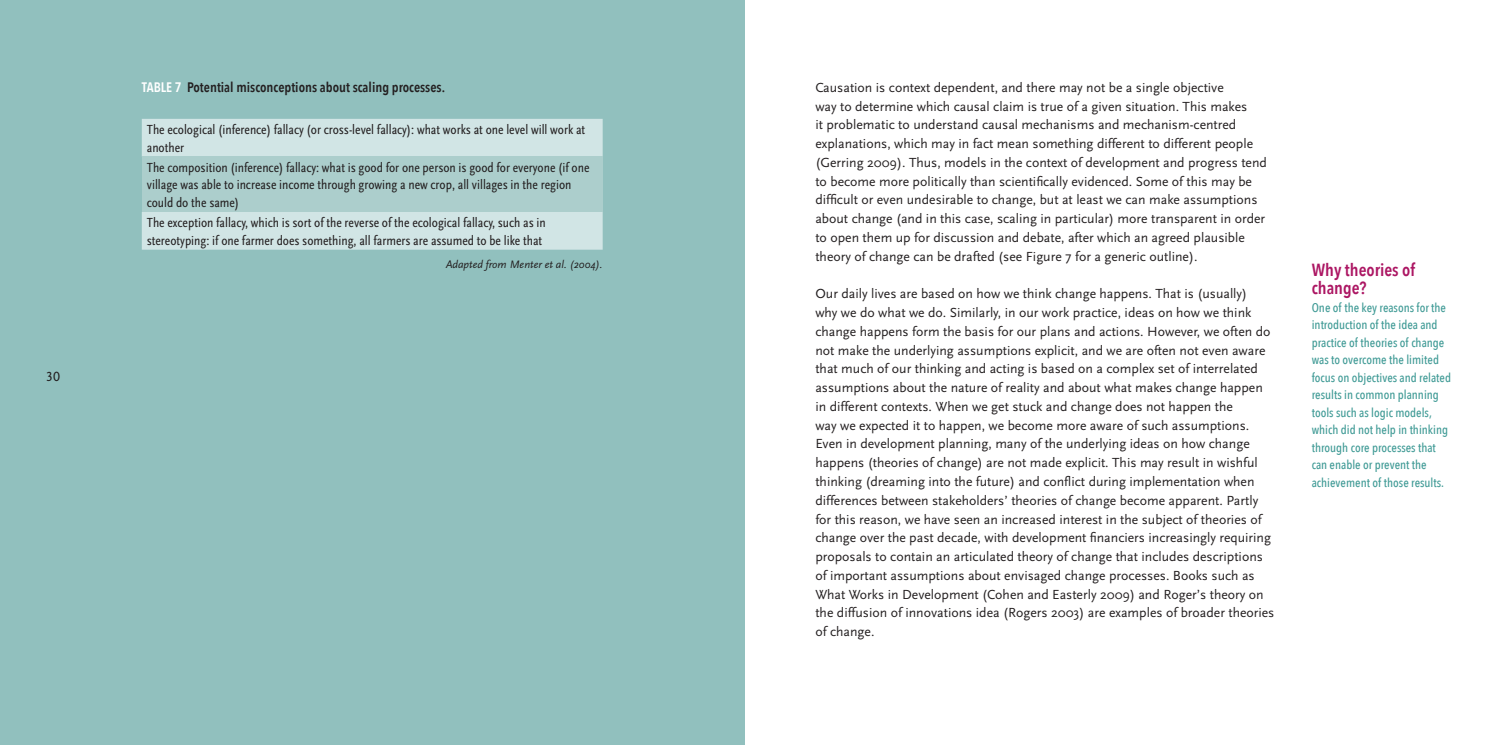
<style>
.page{position:relative;width:1489px;height:745px;background:#fff}
.page>*{position:absolute;margin:0;border:0;box-sizing:border-box;transform-origin:0 0}
.sidebar_kop{font:600 17.5px/18.8px "Avenir Next Condensed";color:#ac1663}
.platte_tekst{font:13.75px/18.8px "Scala Sans";color:#231f20}
.kader_plat{font:13.75px/17.5px "Scala Sans Regular Con";color:#231f20}
.Figuur{font:600 13.75px "Avenir Next Condensed";color:#231f20}
.t1{font:13.75px "Scala Sans LF Caps";color:#231f20}
.kader_plat-2{font:13.75px "Scala Sans LF";color:#231f20}
.sidebar_plat{font:500 12.5px/17.5px "Avenir Next Condensed";color:#3f9a95}
.t2{font:italic 11.25px "Scala Sans";color:#231f20}
.s1{color:#fff}
</style>
<div class="page">
<div style="left:0;top:0;width:744px;height:744px;background:#91c0be"></div>
<div style="left:142px;top:119px;width:460px;height:130px;background:#d1e5e5"></div>
<div style="left:142px;top:156px;width:460px;height:56px;background:#accecc"></div>
<p class="t1" style="left:46px;top:365px;width:15px">30</p>
<p class="kader_plat-2" style="left:46px;top:369px;width:15px">30</p>
<p class="Figuur" style="left:142px;top:75px;width:305px"><span class="s1">TABLE 7</span> Potential misconceptions about scaling processes.</p>
<p class="kader_plat" style="left:147px;top:121px;width:440px">The ecological (inference) fallacy (or cross-level fallacy): what works at one level will work at another</p>
<p class="kader_plat" style="left:147px;top:159px;width:444px">The composition (inference) fallacy: what is good for one person is good for everyone (if one village was able to increase income through growing a new crop, all villages in the region could do the same)</p>
<p class="kader_plat" style="left:147px;top:214px;width:400px">The exception fallacy, which is sort of the reverse of the ecological fallacy, such as in stereotyping: if one farmer does something, all farmers are assumed to be like that</p>
<p class="t2" style="left:446px;top:258px;width:158px">Adapted from Menter et al. (2004).</p>
<p class="platte_tekst" style="left:815px;top:78px;width:453px">Causation is context dependent, and there may not be a single objective<br>way to determine which causal claim is true of a given situation. This makes<br>it problematic to understand causal mechanisms and mechanism-centred explanations, which may in fact mean something different to different people (Gerring 2009). Thus, models in the context of development and progress tend to become more politically than scientifically evidenced. Some of this may be difficult or even undesirable to change, but at least we can make assumptions about change (and in this case, scaling in particular) more transparent in order to open them up for discussion and debate, after which an agreed plausible theory of change can be drafted (see Figure 7 for a generic outline).</p>
<p class="platte_tekst" style="left:815px;top:284px;width:460px">Our daily lives are based on how we think change happens. That is (usually)<br>why we do what we do. Similarly, in our work practice, ideas on how we think change happens form the basis for our plans and actions. However, we often do not make the underlying assumptions explicit, and we are often not even aware that much of our thinking and acting is based on a complex set of interrelated assumptions about the nature of reality and about what makes change happen in different contexts. When we get stuck and change does not happen the<br>way we expected it to happen, we become more aware of such assumptions.<br>Even in development planning, many of the underlying ideas on how change happens (theories of change) are not made explicit. This may result in wishful thinking (dreaming into the future) and conflict during implementation when differences between stakeholders’ theories of change become apparent. Partly for this reason, we have seen an increased interest in the subject of theories of change over the past decade, with development financiers increasingly requiring proposals to contain an articulated theory of change that includes descriptions of important assumptions about envisaged change processes. Books such as What Works in Development (Cohen and Easterly 2009) and Roger’s theory on the diffusion of innovations idea (Rogers 2003) are examples of broader theories of change.</p>
<p class="sidebar_kop" style="left:1311px;top:259px;width:105px">Why theories of change?</p>
<p class="sidebar_plat" style="left:1311px;top:298px;width:141px">One of the key reasons for the introduction of the idea and practice of theories of change was to overcome the limited focus on objectives and related results in common planning tools such as logic models, which did not help in thinking through core processes that can enable or prevent the achievement of those results.</p>
</div>
